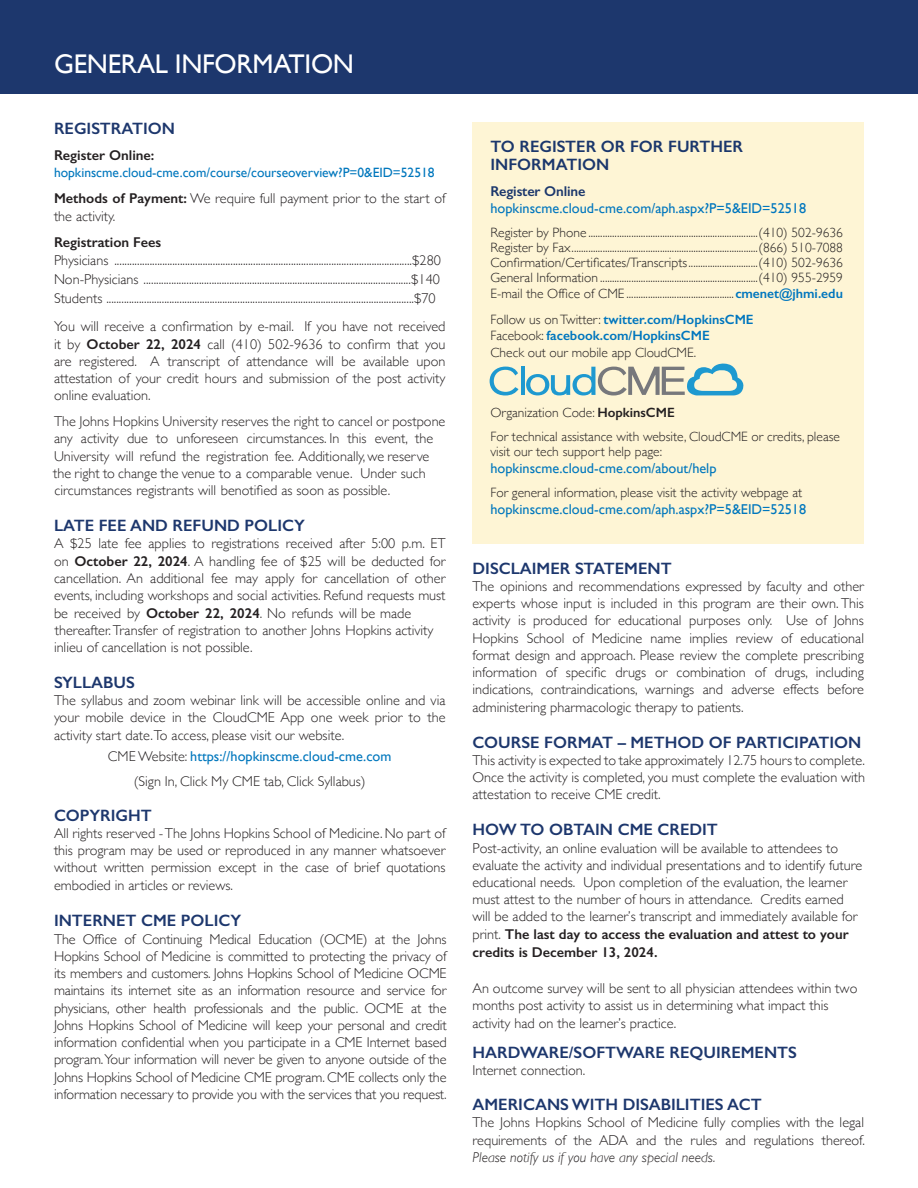
<style>
.page{position:relative;width:918px;height:1188px;background:#fff}
.page>*{position:absolute;margin:0;border:0;box-sizing:border-box;transform-origin:0 0}
.t1{font:27px "Gill Sans";letter-spacing:-.01em;color:#fff}
.t2{font:600 16.5px "Gill Sans";color:#1d376d}
.t3{font:600 16.5px/18px "Gill Sans";color:#1b376c}
.body{font:300 14.25px/17.2px "Gill Sans";color:#242021;text-align:justify}
.ul_extra{font:14.25px "Gill Sans";color:#0077bd}
.body-2{font:14.25px "Gill Sans";color:#0076be}
.body-3{font:14.25px "Gill Sans";color:#0077bd}
.body-4{font:600 14.25px "Gill Sans";color:#242021}
.program_h2{font:600 14.25px "Gill Sans";letter-spacing:-.01em;color:#1b376c}
.ul{font:300 13.5px "Gill Sans";color:#231f20}
.ul_extra-2{font:300 13.5px/15px "Gill Sans";color:#242021}
.ul-2{font:600 13.5px "Gill Sans";color:#0076be}
.body-5{font:13.5px "Gill Sans";color:#0077bd}
.s1{font-weight:600}
.s2{font-weight:300;color:#242021}
.s3{font-weight:600;color:#0076be}
.s4{font-weight:300;color:#231f20}
.s5{font-style:italic}
</style>
<div class="page">
<div style="left:0;top:0;width:918px;height:94px;background:#1d376d"></div>
<div style="left:472px;top:122px;width:392px;height:422px;background:#fef5d5"></div>
<svg style="left:490px;top:367px;width:29px;height:29px"></svg>
<hr style="left:521px;top:367px;width:4px;height:28px;background:#1e99d0">
<svg style="left:526px;top:364px;width:217px;height:32px"></svg>
<p class="t1" style="left:54px;top:48px;width:302px">GENERAL INFORMATION</p>
<p class="t2" style="left:54px;top:119px;width:123px">REGISTRATION</p>
<p class="body-4" style="left:54px;top:147px;width:102px">Register Online:</p>
<p class="body-5" style="left:54px;top:165px;width:382px">hopkinscme.cloud-cme.com/course/courseoverview?P=0&amp;EID=52518</p>
<p class="body" style="left:54px;top:190px;width:393px"><span class="s1">Methods of Payment:</span> We require full payment prior to the start of the activity.</p>
<p class="body-4" style="left:54px;top:234px;width:109px">Registration Fees</p>
<p class="body" style="left:54px;top:251px;width:389px">Physicians ......................................................................................................................$280</p>
<p class="body" style="left:54px;top:269px;width:387px;line-height:19.2px">Non-Physicians ..........................................................................................................$140<br>Students ..........................................................................................................................$70</p>
<p class="body" style="left:54px;top:317px;width:393px">You will receive a confirmation by e-mail. If you have not received it by <span class="s1">October 22, 2024</span> call (410) 502-9636 to confirm that you are registered. A transcript of attendance will be available upon attestation of your credit hours and submission of the post activity online evaluation.</p>
<p class="body" style="left:53px;top:412px;width:394px;text-align:left">The Johns Hopkins University reserves the right to cancel or postpone any activity due to unforeseen circumstances. In this event, the University will refund the registration fee. Additionally, we reserve the right to change the venue to a comparable venue. Under such circumstances registrants will benotified as soon as possible.</p>
<p class="t2" style="left:54px;top:516px;width:252px">LATE FEE AND REFUND POLICY</p>
<p class="body" style="left:54px;top:534px;width:393px;text-align:left">A $25 late fee applies to registrations received after 5:00 p.m. ET on <span class="s1">October 22, 2024</span>. A handling fee of $25 will be deducted for cancellation. An additional fee may apply for cancellation of other events, including workshops and social activities. Refund requests must be received by <span class="s1">October 22, 2024</span>. No refunds will be made thereafter. Transfer of registration to another Johns Hopkins activity inlieu of cancellation is not possible.</p>
<p class="t2" style="left:54px;top:672px;width:83px">SYLLABUS</p>
<p class="body" style="left:54px;top:691px;width:393px">The syllabus and zoom webinar link will be accessible online and via your mobile device in the CloudCME App one week prior to the activity start date.To access, please visit our website.</p>
<p class="body-3" style="left:108px;top:748px;width:285px"><span class="s2">CME Website:</span> https://hopkinscme.cloud-cme.com</p>
<p class="body" style="left:134px;top:772px;width:233px">(Sign In, Click My CME tab, Click Syllabus)</p>
<p class="t2" style="left:54px;top:805px;width:99px">COPYRIGHT</p>
<p class="body" style="left:54px;top:824px;width:393px">All rights reserved - The Johns Hopkins School of Medicine. No part of this program may be used or reproduced in any manner whatsoever without written permission except in the case of brief quotations embodied in articles or reviews.</p>
<p class="t2" style="left:54px;top:911px;width:189px">INTERNET CME POLICY</p>
<p class="body" style="left:54px;top:930px;width:394px">The Office of Continuing Medical Education (OCME) at the Johns Hopkins School of Medicine is committed to protecting the privacy of its members and customers. Johns Hopkins School of Medicine OCME maintains its internet site as an information resource and service for physicians, other health professionals and the public. OCME at the Johns Hopkins School of Medicine will keep your personal and credit information confidential when you participate in a CME Internet based program. Your information will never be given to anyone outside of the Johns Hopkins School of Medicine CME program. CME collects only the information necessary to provide you with the services that you request.</p>
<p class="t3" style="left:490px;top:137px;width:254px">TO REGISTER OR FOR FURTHER<br>INFORMATION</p>
<p class="program_h2" style="left:490px;top:182px;width:96px">Register Online</p>
<p class="body-2" style="left:490px;top:200px;width:317px">hopkinscme.cloud-cme.com/aph.aspx?P=5&amp;EID=52518</p>
<p class="ul" style="left:490px;top:222px;width:354px">Register by Phone .......................................................................(410) 502-9636</p>
<p class="ul" style="left:490px;top:237px;width:354px">Register by Fax..............................................................................(866) 510-7088</p>
<p class="ul" style="left:490px;top:252px;width:354px">Confirmation/Certificates/Transcripts.............................(410) 502-9636</p>
<p class="ul" style="left:490px;top:267px;width:354px">General Information ..................................................................(410) 955-2959</p>
<p class="ul" style="left:490px;top:283px;width:354px">E-mail the Office of CME .............................................<span class="s3">cmenet@jhmi.edu</span></p>
<p class="ul-2" style="left:490px;top:311px;width:265px"><span class="s4">Follow us on Twitter:</span> twitter.com/HopkinsCME</p>
<p class="ul-2" style="left:490px;top:328px;width:221px"><span class="s4">Facebook:</span> facebook.com/HopkinsCME</p>
<p class="ul" style="left:490px;top:342px;width:207px">Check out our mobile app CloudCME.</p>
<p class="ul_extra-2" style="left:490px;top:404px;width:186px">Organization Code: <span class="s1">HopkinsCME</span></p>
<p class="ul_extra-2" style="left:490px;top:428px;width:351px">For technical assistance with website, CloudCME or credits, please visit our tech support help page:</p>
<p class="ul_extra" style="left:490px;top:460px;width:228px">hopkinscme.cloud-cme.com/about/help</p>
<p class="ul_extra-2" style="left:490px;top:485px;width:313px">For general information, please visit the activity webpage at</p>
<p class="ul_extra" style="left:490px;top:500px;width:317px">hopkinscme.cloud-cme.com/aph.aspx?P=5&amp;EID=52518</p>
<p class="t2" style="left:472px;top:558px;width:201px">DISCLAIMER STATEMENT</p>
<p class="body" style="left:472px;top:577px;width:393px">The opinions and recommendations expressed by faculty and other experts whose input is included in this program are their own. This activity is produced for educational purposes only. Use of Johns Hopkins School of Medicine name implies review of educational format design and approach. Please review the complete prescribing information of specific drugs or combination of drugs, including indications, contraindications, warnings and adverse effects before administering pharmacologic therapy to patients.</p>
<p class="t2" style="left:472px;top:732px;width:390px">COURSE FORMAT – METHOD OF PARTICIPATION</p>
<p class="body" style="left:472px;top:751px;width:394px">This activity is expected to take approximately 12.75 hours to complete.<br>Once the activity is completed, you must complete the evaluation with attestation to receive CME credit.</p>
<p class="t2" style="left:472px;top:820px;width:247px">HOW TO OBTAIN CME CREDIT</p>
<p class="body" style="left:472px;top:839px;width:391px;text-align:left">Post-activity, an online evaluation will be available to attendees to evaluate the activity and individual presentations and to identify future educational needs. Upon completion of the evaluation, the learner must attest to the number of hours in attendance. Credits earned will be added to the learner’s transcript and immediately available for print. <span class="s1">The last day to access the evaluation and attest to your credits is December 13, 2024.</span></p>
<p class="body" style="left:472px;top:979px;width:386px;line-height:17.7px;text-align:left">An outcome survey will be sent to all physician attendees within two months post activity to assist us in determining what impact this activity had on the learner’s practice.</p>
<p class="t2" style="left:472px;top:1042px;width:326px">HARDWARE/SOFTWARE REQUIREMENTS</p>
<p class="body" style="left:472px;top:1061px;width:114px">Internet connection.</p>
<p class="t2" style="left:472px;top:1094px;width:291px">AMERICANS WITH DISABILITIES ACT</p>
<p class="body" style="left:472px;top:1113px;width:394px">The Johns Hopkins School of Medicine fully complies with the legal requirements of the ADA and the rules and regulations thereof.<br><span class="s5">Please notify us if you have any special needs.</span></p>
</div>
